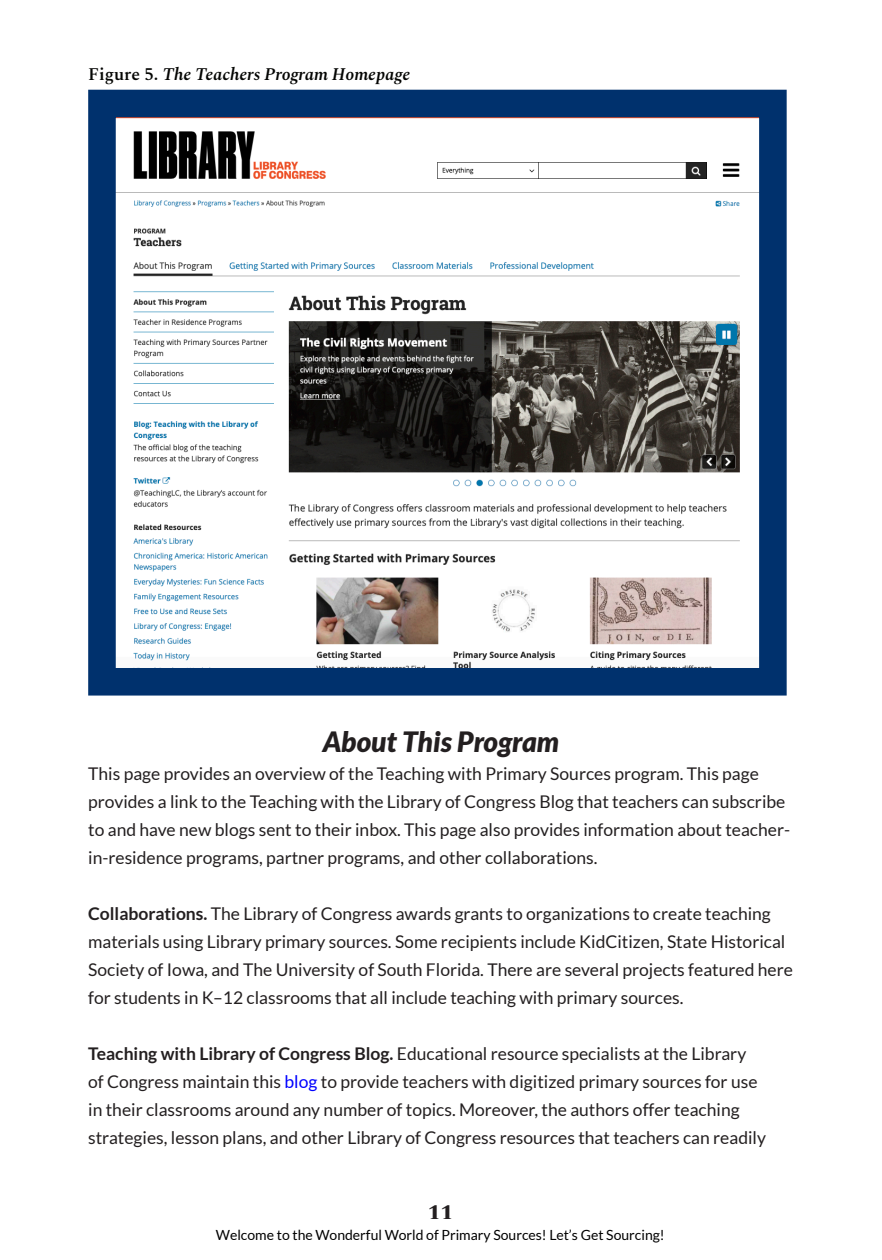
<style>
.page{position:relative;width:882px;height:1260px;background:#fff}
.page>*{position:absolute;margin:0;border:0;box-sizing:border-box;transform-origin:0 0}
.t1{font:italic 900 28px "Lato";color:#231f20}
.t2{font:800 21px "Spectral";color:#231f20}
.t3{font:17.5px/28px "Lato";color:#231f20}
.t4{font:italic 600 17.5px "Spectral";color:#040503}
.t5{font:14px "Lato";color:#000}
.s1{font-style:normal}
.s2{font-weight:700}
.s3{color:#00f}
</style>
<div class="page">
<svg style="left:88px;top:89px;width:699px;height:607px"></svg>
<p class="t4" style="left:88px;top:62px;width:323px"><span class="s1">Figure 5.</span> The Teachers Program Homepage</p>
<h1 class="t1" style="left:323px;top:725px;width:238px">About This Program</h1>
<p class="t3" style="left:88px;top:759px;width:703px">This page provides an overview of the Teaching with Primary Sources program. This page provides a link to the Teaching with the Library of Congress Blog that teachers can subscribe to and have new blogs sent to their inbox. This page also provides information about teacher&shy;in-residence programs, partner programs, and other collaborations.</p>
<p class="t3" style="left:88px;top:899px;width:706px"><span class="s2">Collaborations.</span> The Library of Congress awards grants to organizations to create teaching materials using Library primary sources. Some recipients include KidCitizen, State Historical Society of Iowa, and The University of South Florida. There are several projects featured here for students in K–12 classrooms that all include teaching with primary sources.</p>
<p class="t3" style="left:88px;top:1039px;width:679px"><span class="s2">Teaching with Library of Congress Blog.</span> Educational resource specialists at the Library of Congress maintain this <span class="s3">blog</span> to provide teachers with digitized primary sources for use in their classrooms around any number of topics. Moreover, the authors offer teaching strategies, lesson plans, and other Library of Congress resources that teachers can readily</p>
<p class="t2" style="left:428px;top:1196px;width:27px">11</p>
<p class="t5" style="left:216px;top:1226px;width:450px">Welcome to the Wonderful World of Primary Sources! Let’s Get Sourcing!</p>
</div>
